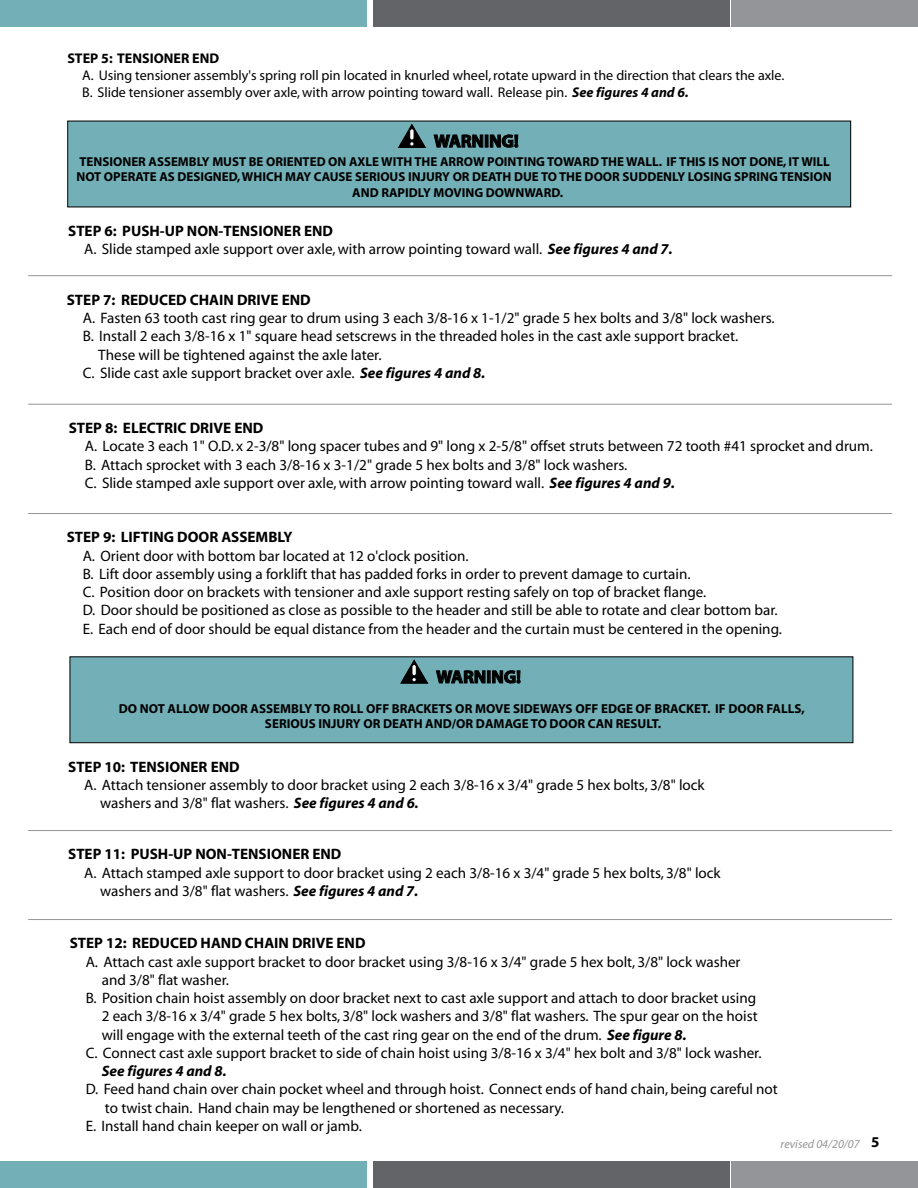
<style>
.page{position:relative;width:918px;height:1188px;background:#fff}
.page>*{position:absolute;margin:0;border:0;box-sizing:border-box;transform-origin:0 0}
.t1{font:700 18px "Myriad";color:#000}
.t2{font:15.15px/18.3px "Myriad";color:#000}
.t3{font:700 15.15px "Myriad";color:#000}
.t4{font:italic 700 15.15px "Myriad";color:#000}
.t5{font:14.1px/17px "Myriad";color:#000}
.t6{font:700 14.1px "Myriad";color:#000}
.t7{font:700 13.05px/15.8px "Myriad";color:#000;text-align:center}
.t8{font:700 12.9px/14.1px "Myriad";color:#000}
.t9{font:italic 12px "Myriad";color:#939598}
.s1{font-weight:700;font-style:italic}
.s2{font-weight:700}
.s3{font-weight:700;font-style:normal;font-size:15px;color:#000}
</style>
<div class="page">
<div style="left:68px;top:121px;width:783px;height:86px;background:#72afb6"></div>
<svg style="left:398px;top:123px;width:28px;height:25px"></svg>
<svg style="left:433px;top:134px;width:85px;height:14px"></svg>
<hr style="left:28px;top:404px;width:864px;height:1px;background:#939598">
<hr style="left:28px;top:919px;width:864px;height:1px;background:#939598">
<hr style="left:28px;top:275px;width:864px;height:1px;background:#939598">
<hr style="left:28px;top:513px;width:864px;height:1px;background:#939598">
<hr style="left:28px;top:830px;width:864px;height:1px;background:#939598">
<div style="left:70px;top:656px;width:783px;height:87px;background:#72afb6;border:1px solid #000"></div>
<svg style="left:400px;top:659px;width:29px;height:25px"></svg>
<svg style="left:436px;top:670px;width:50px;height:14px"></svg>
<div style="left:487px;top:670px;width:4px;height:13px;border:1px solid #000"></div>
<svg style="left:492px;top:670px;width:29px;height:14px"></svg>
<div style="left:0;top:0;width:366px;height:27px;background:#72afb6"></div>
<div style="left:373px;top:0;width:356px;height:27px;background:#636467"></div>
<div style="left:731px;top:0;width:187px;height:27px;background:#939598"></div>
<div style="left:0;top:1161px;width:366px;height:27px;background:#72afb6"></div>
<div style="left:373px;top:1161px;width:356px;height:27px;background:#636467"></div>
<div style="left:731px;top:1161px;width:187px;height:27px;background:#939598"></div>
<p class="t6" style="left:67px;top:51px;width:153px">STEP 5: TENSIONER END</p>
<p class="t5" style="left:82px;top:68px;width:704px">A. Using tensioner assembly's spring roll pin located in knurled wheel, rotate upward in the direction that clears the axle.<br>B. Slide tensioner assembly over axle, with arrow pointing toward wall. Release pin. <span class="s1">See figures 4 and 6.</span></p>
<p class="t1" style="left:434px;top:132px;width:86px">WARNING!</p>
<p class="t8" style="left:76px;top:155px;width:757px">TENSIONER ASSEMBLY MUST BE ORIENTED ON AXLE WITH THE ARROW POINTING TOWARD THE WALL. IF THIS IS NOT DONE, IT WILL<br>NOT OPERATE AS DESIGNED, WHICH MAY CAUSE SERIOUS INJURY OR DEATH DUE TO THE DOOR SUDDENLY LOSING SPRING TENSION</p>
<p class="t8" style="left:352px;top:186px;width:212px">AND RAPIDLY MOVING DOWNWARD.</p>
<p class="t2" style="left:84px;top:222px;width:590px;text-indent:-16px"><span class="s2">STEP 6: PUSH-UP NON-TENSIONER END<br></span>A. Slide stamped axle support over axle, with arrow pointing toward wall. <span class="s1">See figures 4 and 7.</span></p>
<p class="t3" style="left:67px;top:292px;width:246px">STEP 7: REDUCED CHAIN DRIVE END</p>
<p class="t2" style="left:83px;top:309px;width:693px">A. Fasten 63 tooth cast ring gear to drum using 3 each 3/8-16 x 1-1/2" grade 5 hex bolts and 3/8" lock washers.</p>
<p class="t2" style="left:83px;top:328px;width:657px">B. Install 2 each 3/8-16 x 1" square head setscrews in the threaded holes in the cast axle support bracket.</p>
<p class="t2" style="left:98px;top:346px;width:285px">These will be tightened against the axle later.</p>
<p class="t2" style="left:83px;top:364px;width:404px">C. Slide cast axle support bracket over axle. <span class="s1">See figures 4 and 8.</span></p>
<p class="t3" style="left:69px;top:420px;width:196px">STEP 8: ELECTRIC DRIVE END</p>
<p class="t2" style="left:85px;top:438px;width:790px">A. Locate 3 each 1" O.D. x 2-3/8" long spacer tubes and 9" long x 2-5/8" offset struts between 72 tooth #41 sprocket and drum.<br>B. Attach sprocket with 3 each 3/8-16 x 3-1/2" grade 5 hex bolts and 3/8" lock washers.<br>C. Slide stamped axle support over axle, with arrow pointing toward wall. <span class="s1">See figures 4 and 9.</span></p>
<p class="t3" style="left:67px;top:530px;width:228px">STEP 9: LIFTING DOOR ASSEMBLY</p>
<p class="t2" style="left:83px;top:547px;width:701px">A. Orient door with bottom bar located at 12 o'clock position.<br>B. Lift door assembly using a forklift that has padded forks in order to prevent damage to curtain.<br>C. Position door on brackets with tensioner and axle support resting safely on top of bracket flange.<br>D. Door should be positioned as close as possible to the header and still be able to rotate and clear bottom bar.<br>E. Each end of door should be equal distance from the header and the curtain must be centered in the opening.</p>
<p class="t1" style="left:436px;top:668px;width:86px">WARNING!</p>
<p class="t7" style="left:119px;top:701px;width:688px">DO NOT ALLOW DOOR ASSEMBLY TO ROLL OFF BRACKETS OR MOVE SIDEWAYS OFF EDGE OF BRACKET. IF DOOR FALLS,<br>SERIOUS INJURY OR DEATH AND/OR DAMAGE TO DOOR CAN RESULT.</p>
<p class="t3" style="left:68px;top:759px;width:173px">STEP 10: TENSIONER END</p>
<p class="t2" style="left:100px;top:776px;width:606px;text-indent:-16px">A. Attach tensioner assembly to door bracket using 2 each 3/8-16 x 3/4" grade 5 hex bolts, 3/8" lock washers and 3/8" flat washers. <span class="s1">See figures 4 and 6.</span></p>
<p class="t3" style="left:68px;top:847px;width:275px">STEP 11: PUSH-UP NON-TENSIONER END</p>
<p class="t2" style="left:100px;top:864px;width:622px;text-indent:-16px">A. Attach stamped axle support to door bracket using 2 each 3/8-16 x 3/4" grade 5 hex bolts, 3/8" lock washers and 3/8" flat washers. <span class="s1">See figures 4 and 7.</span></p>
<p class="t3" style="left:70px;top:935px;width:297px">STEP 12: REDUCED HAND CHAIN DRIVE END</p>
<p class="t2" style="left:86px;top:953px;width:656px">A. Attach cast axle support bracket to door bracket using 3/8-16 x 3/4" grade 5 hex bolt, 3/8" lock washer</p>
<p class="t2" style="left:102px;top:971px;width:129px">and 3/8" flat washer.</p>
<p class="t2" style="left:86px;top:990px;width:672px">B. Position chain hoist assembly on door bracket next to cast axle support and attach to door bracket using</p>
<p class="t2" style="left:102px;top:1008px;width:657px">2 each 3/8-16 x 3/4" grade 5 hex bolts, 3/8" lock washers and 3/8" flat washers. The spur gear on the hoist</p>
<p class="t2" style="left:102px;top:1026px;width:586px">will engage with the external teeth of the cast ring gear on the end of the drum. <span class="s1">See figure 8.</span></p>
<p class="t2" style="left:86px;top:1044px;width:677px">C. Connect cast axle support bracket to side of chain hoist using 3/8-16 x 3/4" hex bolt and 3/8" lock washer.</p>
<p class="t4" style="left:102px;top:1063px;width:126px">See figures 4 and 8.</p>
<p class="t2" style="left:86px;top:1081px;width:694px">D. Feed hand chain over chain pocket wheel and through hoist. Connect ends of hand chain, being careful not</p>
<p class="t2" style="left:105px;top:1099px;width:461px">to twist chain. Hand chain may be lengthened or shortened as necessary.</p>
<p class="t2" style="left:86px;top:1117px;width:278px">E. Install hand chain keeper on wall or jamb.</p>
<p class="t9" style="left:781px;top:1138px;width:100px">revised 04/20/07 <span class="s3">5</span></p>
</div>
